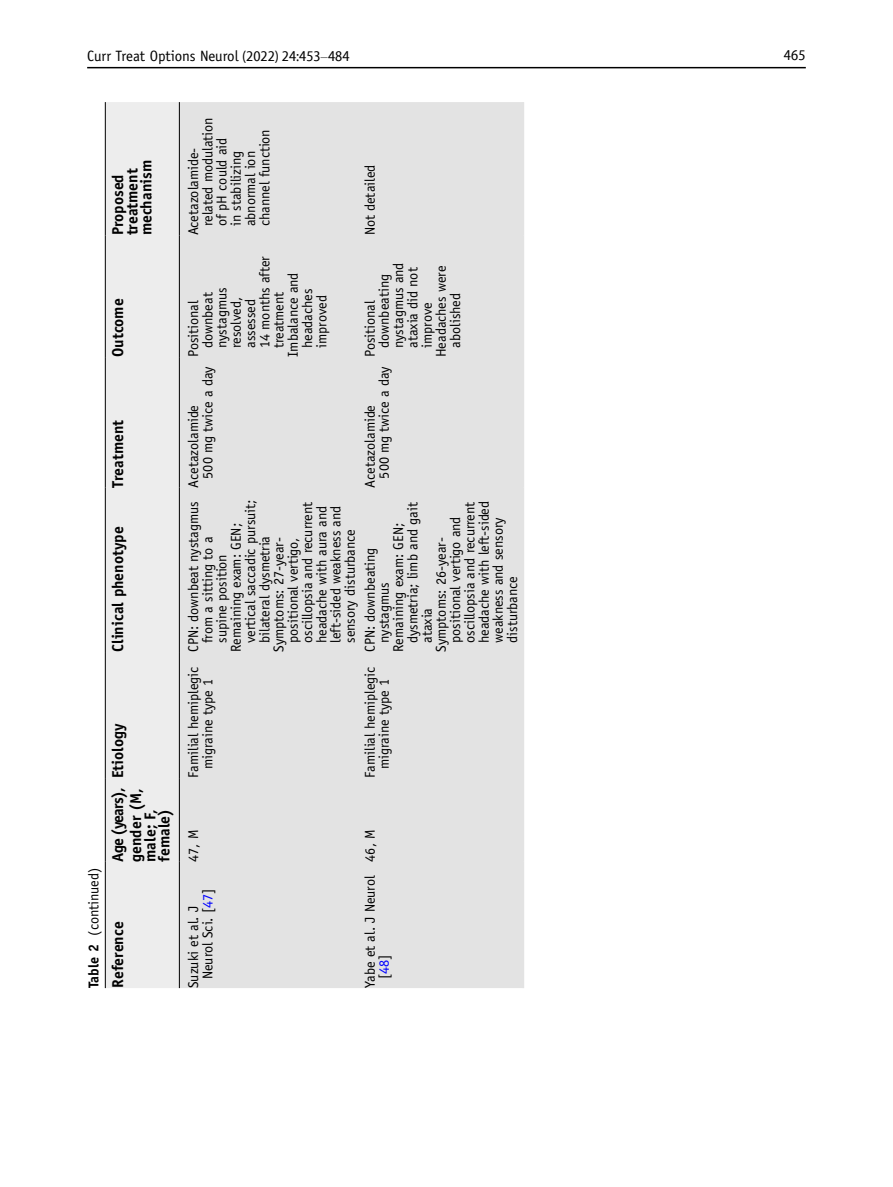
<style>
.page{position:relative;width:893px;height:1187px;background:#fff}
.page>*{position:absolute;margin:0;border:0;box-sizing:border-box;transform-origin:0 0}
.t1{font:700 15.75px/14.2px "Officina Sans";color:#000}
.t2{font:700 15.75px/18px "Officina Sans";letter-spacing:-.045em;color:#000}
.t3{font:15px "Officina Sans Book 2";color:#000}
.t4{font:semi-condensed 15px "Myriad Pro Unic";color:#000}
.t5{font:14.25px/14.2px "Officina Sans";color:#000}
.s1{font-family:"Myriad Pro Unic";font-stretch:semi-condensed}
.s2{font-family:"Adv TT5843 c 571";font-size:13.5px}
.s3{font-weight:700}
.s4{color:#00f}
</style>
<div class="page">
<div style="left:106px;top:102px;width:73px;height:886px;background:#ededed"></div>
<div style="left:180px;top:102px;width:343px;height:886px;background:#e3e3e3"></div>
<hr style="left:105px;top:861px;width:1px;height:127px;background:#000">
<hr style="left:105px;top:778px;width:1px;height:83px;background:#000">
<hr style="left:105px;top:652px;width:1px;height:126px;background:#000">
<hr style="left:105px;top:487px;width:1px;height:165px;background:#000">
<hr style="left:105px;top:357px;width:1px;height:130px;background:#000">
<hr style="left:105px;top:235px;width:1px;height:122px;background:#000">
<hr style="left:105px;top:102px;width:1px;height:133px;background:#000">
<hr style="left:179px;top:861px;width:1px;height:127px;background:#000">
<hr style="left:179px;top:778px;width:1px;height:83px;background:#000">
<hr style="left:179px;top:652px;width:1px;height:126px;background:#000">
<hr style="left:179px;top:487px;width:1px;height:165px;background:#000">
<hr style="left:179px;top:357px;width:1px;height:130px;background:#000">
<hr style="left:179px;top:235px;width:1px;height:122px;background:#000">
<hr style="left:179px;top:102px;width:1px;height:133px;background:#000">
<hr style="left:523px;top:861px;width:1px;height:127px;background:#e3e3e3">
<hr style="left:523px;top:778px;width:1px;height:83px;background:#e3e3e3">
<hr style="left:523px;top:652px;width:1px;height:126px;background:#e3e3e3">
<hr style="left:523px;top:487px;width:1px;height:165px;background:#e3e3e3">
<hr style="left:523px;top:357px;width:1px;height:130px;background:#e3e3e3">
<hr style="left:523px;top:235px;width:1px;height:122px;background:#e3e3e3">
<hr style="left:523px;top:102px;width:1px;height:133px;background:#e3e3e3">
<hr style="left:87px;top:67px;width:719px;height:1px;background:#000">
<p class="t3" style="left:87px;top:47px;width:264px">Curr Treat Options Neurol <span class="s1">(2022) 24:453</span><span class="s2">–</span><span class="s1">484</span></p>
<p class="t1" style="left:110px;top:235px;width:77px;rotate:-90deg">Proposed treatment mechanism</p>
<p class="t1" style="left:110px;top:357px;width:60px;rotate:-90deg">Outcome</p>
<p class="t1" style="left:110px;top:487px;width:69px;rotate:-90deg">Treatment</p>
<p class="t5" style="left:186px;top:226px;width:110px;text-indent:-9px;rotate:-90deg">Acetazolamide&shy;related modulation of pH could aid<br>in stabilizing abnormal ion channel function</p>
<p class="t5" style="left:257px;top:348px;width:93px;rotate:-90deg">14 months after</p>
<p class="t5" style="left:286px;top:357px;width:86px;rotate:-90deg">Imbalance and</p>
<p class="t5" style="left:186px;top:357px;width:58px;rotate:-90deg">Positional</p>
<p class="t5" style="left:200px;top:348px;width:57px;rotate:-90deg">downbeat</p>
<p class="t5" style="left:215px;top:348px;width:62px;rotate:-90deg">nystagmus</p>
<p class="t5" style="left:229px;top:348px;width:53px;rotate:-90deg">resolved,</p>
<p class="t5" style="left:243px;top:348px;width:51px;rotate:-90deg">assessed</p>
<p class="t5" style="left:300px;top:348px;width:61px;rotate:-90deg">headaches</p>
<p class="t5" style="left:314px;top:348px;width:54px;rotate:-90deg">improved</p>
<p class="t5" style="left:272px;top:348px;width:58px;rotate:-90deg">treatment</p>
<p class="t5" style="left:186px;top:478px;width:114px;text-indent:-9px;rotate:-90deg">Acetazolamide<br>500 mg twice a day</p>
<p class="t5" style="left:363px;top:235px;width:72px;rotate:-90deg">Not detailed</p>
<p class="t5" style="left:377px;top:348px;width:75px;rotate:-90deg">downbeating</p>
<p class="t5" style="left:391px;top:348px;width:87px;rotate:-90deg">nystagmus and</p>
<p class="t5" style="left:405px;top:348px;width:82px;rotate:-90deg">ataxia did not</p>
<p class="t5" style="left:434px;top:357px;width:93px;rotate:-90deg">Headaches were</p>
<p class="t5" style="left:448px;top:348px;width:56px;rotate:-90deg">abolished</p>
<p class="t5" style="left:363px;top:357px;width:58px;rotate:-90deg">Positional</p>
<p class="t5" style="left:420px;top:348px;width:47px;rotate:-90deg">improve</p>
<p class="t5" style="left:363px;top:478px;width:114px;text-indent:-9px;rotate:-90deg">Acetazolamide<br>500 mg twice a day</p>
<p class="t1" style="left:110px;top:652px;width:127px;rotate:-90deg">Clinical phenotype</p>
<p class="t5" style="left:86px;top:988px;width:122px;rotate:-90deg"><span class="s3">Table 2</span> (continued)</p>
<p class="t1" style="left:110px;top:778px;width:56px;rotate:-90deg">Etiology</p>
<p class="t2" style="left:109px;top:861px;width:76px;rotate:-90deg">Age (years), gender (M,</p>
<p class="t1" style="left:143px;top:861px;width:55px;rotate:-90deg">male; F, female)</p>
<p class="t1" style="left:110px;top:988px;width:68px;rotate:-90deg">Reference</p>
<p class="t5" style="left:243px;top:643px;width:145px;rotate:-90deg">vertical saccadic pursuit;</p>
<p class="t5" style="left:462px;top:643px;width:142px;rotate:-90deg">oscillopsia and recurrent</p>
<p class="t5" style="left:477px;top:643px;width:144px;rotate:-90deg">headache with left-sided</p>
<p class="t5" style="left:186px;top:652px;width:152px;rotate:-90deg">CPN: downbeat nystagmus</p>
<p class="t5" style="left:300px;top:643px;width:142px;rotate:-90deg">oscillopsia and recurrent</p>
<p class="t5" style="left:314px;top:643px;width:139px;rotate:-90deg">headache with aura and</p>
<p class="t5" style="left:329px;top:643px;width:139px;rotate:-90deg">left-sided weakness and</p>
<p class="t5" style="left:405px;top:643px;width:142px;rotate:-90deg">dysmetria; limb and gait</p>
<p class="t5" style="left:448px;top:643px;width:128px;rotate:-90deg">positional vertigo and</p>
<p class="t5" style="left:491px;top:643px;width:127px;rotate:-90deg">weakness and sensory</p>
<p class="t5" style="left:391px;top:652px;width:130px;rotate:-90deg">Remaining exam: GEN;</p>
<p class="t5" style="left:229px;top:652px;width:130px;rotate:-90deg">Remaining exam: GEN;</p>
<p class="t5" style="left:343px;top:643px;width:115px;rotate:-90deg">sensory disturbance</p>
<p class="t5" style="left:257px;top:643px;width:108px;rotate:-90deg">bilateral dysmetria</p>
<p class="t5" style="left:272px;top:652px;width:115px;rotate:-90deg">Symptoms: 27-year-</p>
<p class="t5" style="left:286px;top:643px;width:107px;rotate:-90deg">positional vertigo,</p>
<p class="t5" style="left:200px;top:643px;width:108px;rotate:-90deg">from a sitting to a</p>
<p class="t5" style="left:434px;top:652px;width:115px;rotate:-90deg">Symptoms: 26-year-</p>
<p class="t5" style="left:363px;top:652px;width:106px;rotate:-90deg">CPN: downbeating</p>
<p class="t5" style="left:215px;top:643px;width:90px;rotate:-90deg">supine position</p>
<p class="t5" style="left:505px;top:643px;width:68px;rotate:-90deg">disturbance</p>
<p class="t5" style="left:377px;top:643px;width:62px;rotate:-90deg">nystagmus</p>
<p class="t5" style="left:420px;top:643px;width:36px;rotate:-90deg">ataxia</p>
<p class="t5" style="left:186px;top:778px;width:113px;text-align:center;rotate:-90deg">Familial hemiplegic migraine type 1</p>
<p class="t5" style="left:186px;top:861px;width:34px;rotate:-90deg">47, M</p>
<p class="t5" style="left:186px;top:979px;width:92px;text-indent:-9px;rotate:-90deg">Suzuki et al. J<br>Neurol Sci. [<span class="s4">47</span>]</p>
<p class="t5" style="left:363px;top:778px;width:113px;text-align:center;rotate:-90deg">Familial hemiplegic migraine type 1</p>
<p class="t5" style="left:363px;top:861px;width:34px;rotate:-90deg">46, M</p>
<p class="t5" style="left:363px;top:978px;width:105px;text-indent:-9px;rotate:-90deg">Yabe et al. J Neurol [<span class="s4">48</span>]</p>
<p class="t4" style="left:784px;top:50px;width:23px">465</p>
</div>
